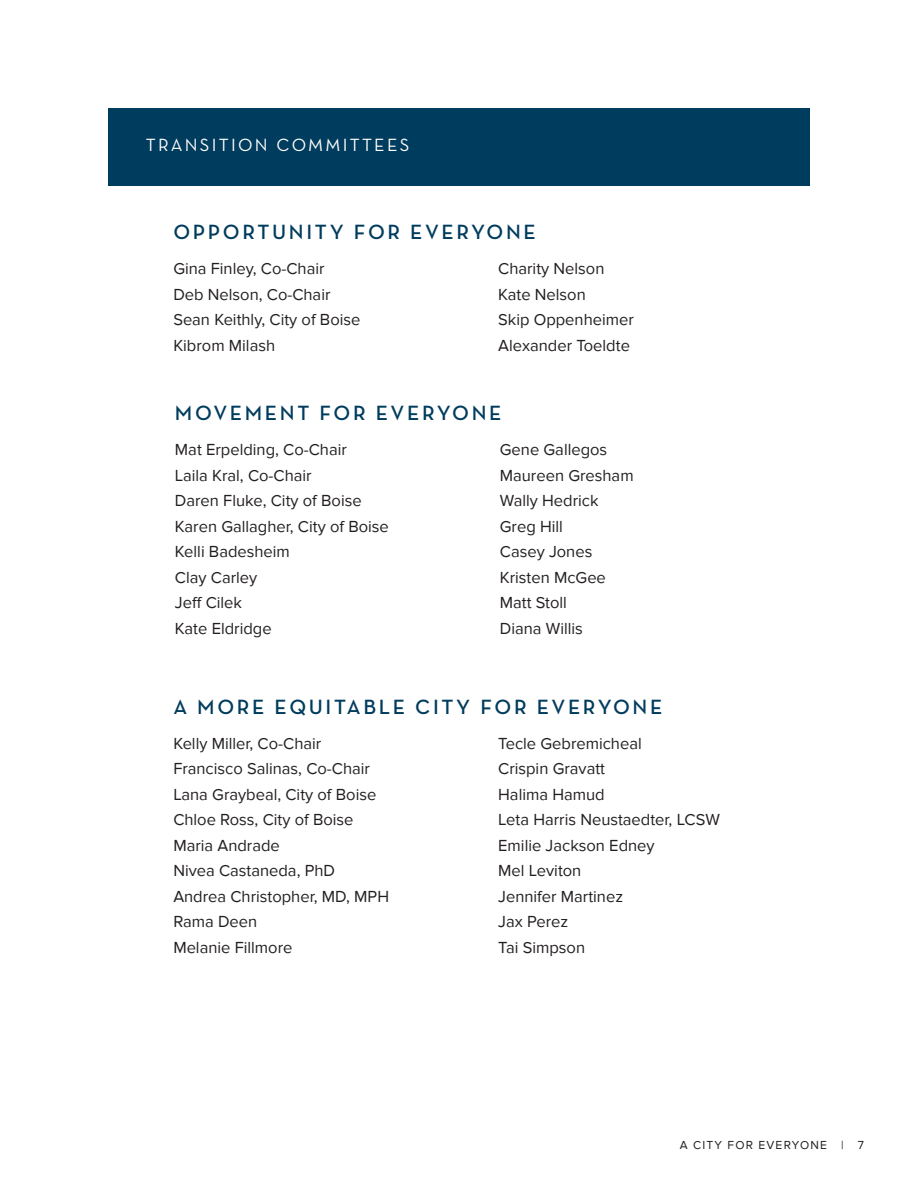
<style>
.page{position:relative;width:918px;height:1188px;background:#fff}
.page>*{position:absolute;margin:0;border:0;box-sizing:border-box;transform-origin:0 0}
.Subhead{font:600 21px "Neutra Text";letter-spacing:.125em;color:#003c5d}
.Paragraph{font:18px "Neutra Text Book Alt";letter-spacing:.125em;color:#fff}
.Paragraph-2{font:16.5px/25.5px "Proxima Nova";color:#231f20}
.t1{font:12px "Proxima Nova";letter-spacing:.1em;color:#231f20}
</style>
<div class="page">
<div style="left:108px;top:108px;width:702px;height:78px;background:#003c5d"></div>
<p class="Paragraph" style="left:146px;top:134px;width:265px">TRANSITION COMMITTEES</p>
<p class="Subhead" style="left:173px;top:219px;width:364px">OPPORTUNITY FOR EVERYONE</p>
<p class="Paragraph-2" style="left:173px;top:256px;width:159px">Gina Finley, Co-Chair<br>Deb Nelson, Co-Chair</p>
<p class="Paragraph-2" style="left:173px;top:307px;width:189px">Sean Keithly, City of Boise</p>
<p class="Paragraph-2" style="left:173px;top:333px;width:103px">Kibrom Milash</p>
<p class="Paragraph-2" style="left:498px;top:256px;width:108px">Charity Nelson</p>
<p class="Paragraph-2" style="left:498px;top:282px;width:89px">Kate Nelson</p>
<p class="Paragraph-2" style="left:498px;top:307px;width:137px">Skip Oppenheimer</p>
<p class="Paragraph-2" style="left:498px;top:333px;width:133px">Alexander Toeldte</p>
<p class="Subhead" style="left:175px;top:400px;width:328px">MOVEMENT FOR EVERYONE</p>
<p class="Paragraph-2" style="left:175px;top:437px;width:173px">Mat Erpelding, Co-Chair</p>
<p class="Paragraph-2" style="left:175px;top:463px;width:138px">Laila Kral, Co-Chair</p>
<p class="Paragraph-2" style="left:175px;top:488px;width:188px">Daren Fluke, City of Boise</p>
<p class="Paragraph-2" style="left:175px;top:514px;width:215px">Karen Gallagher, City of Boise</p>
<p class="Paragraph-2" style="left:175px;top:539px;width:117px">Kelli Badesheim</p>
<p class="Paragraph-2" style="left:175px;top:565px;width:84px">Clay Carley</p>
<p class="Paragraph-2" style="left:175px;top:590px;width:69px">Jeff Cilek</p>
<p class="Paragraph-2" style="left:175px;top:616px;width:98px">Kate Eldridge</p>
<p class="Paragraph-2" style="left:500px;top:437px;width:135px">Gene Gallegos<br>Maureen Gresham</p>
<p class="Paragraph-2" style="left:500px;top:488px;width:100px">Wally Hedrick</p>
<p class="Paragraph-2" style="left:500px;top:514px;width:65px">Greg Hill</p>
<p class="Paragraph-2" style="left:500px;top:539px;width:94px">Casey Jones</p>
<p class="Paragraph-2" style="left:500px;top:565px;width:108px">Kristen McGee</p>
<p class="Paragraph-2" style="left:500px;top:590px;width:69px">Matt Stoll</p>
<p class="Paragraph-2" style="left:500px;top:616px;width:85px">Diana Willis</p>
<p class="Subhead" style="left:173px;top:693px;width:491px">A MORE EQUITABLE CITY FOR EVERYONE</p>
<p class="Paragraph-2" style="left:173px;top:731px;width:149px">Kelly Miller, Co-Chair</p>
<p class="Paragraph-2" style="left:173px;top:756px;width:198px">Francisco Salinas, Co-Chair</p>
<p class="Paragraph-2" style="left:173px;top:782px;width:205px">Lana Graybeal, City of Boise</p>
<p class="Paragraph-2" style="left:173px;top:807px;width:182px">Chloe Ross, City of Boise</p>
<p class="Paragraph-2" style="left:173px;top:833px;width:108px">Maria Andrade</p>
<p class="Paragraph-2" style="left:173px;top:858px;width:163px">Nivea Castaneda, PhD</p>
<p class="Paragraph-2" style="left:173px;top:884px;width:217px">Andrea Christopher, MD, MPH</p>
<p class="Paragraph-2" style="left:173px;top:909px;width:85px">Rama Deen</p>
<p class="Paragraph-2" style="left:173px;top:935px;width:121px">Melanie Fillmore</p>
<p class="Paragraph-2" style="left:498px;top:731px;width:145px">Tecle Gebremicheal</p>
<p class="Paragraph-2" style="left:498px;top:756px;width:108px">Crispin Gravatt</p>
<p class="Paragraph-2" style="left:498px;top:782px;width:108px">Halima Hamud</p>
<p class="Paragraph-2" style="left:498px;top:807px;width:223px">Leta Harris Neustaedter, LCSW</p>
<p class="Paragraph-2" style="left:498px;top:833px;width:158px">Emilie Jackson Edney</p>
<p class="Paragraph-2" style="left:498px;top:858px;width:85px">Mel Leviton</p>
<p class="Paragraph-2" style="left:498px;top:884px;width:126px">Jennifer Martinez</p>
<p class="Paragraph-2" style="left:498px;top:909px;width:72px">Jax Perez</p>
<p class="Paragraph-2" style="left:498px;top:935px;width:88px">Tai Simpson</p>
<p class="t1" style="left:680px;top:1138px;width:186px">A CITY FOR EVERYONE | 7</p>
</div>
